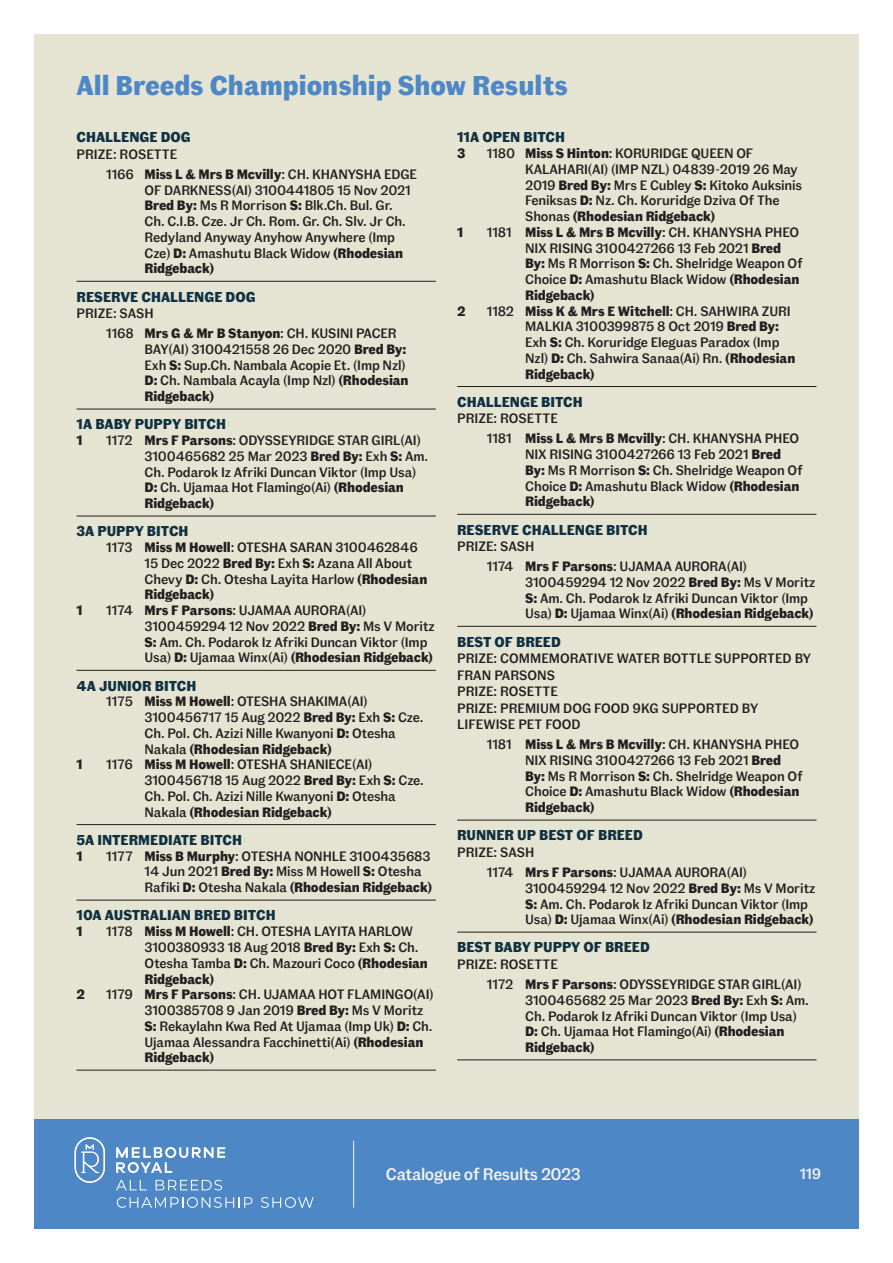
<style>
.page{position:relative;width:893px;height:1263px;background:#fff}
.page>*{position:absolute;margin:0;border:0;box-sizing:border-box;transform-origin:0 0}
.t1{font:700 27px "Fann Grotesque Pro";color:#4d87c6}
.t2{font:500 16.65px "Fann Grotesque Pro";letter-spacing:-.02em;color:#f5f5ee}
.t3{font:500 15px "Fann Grotesque Pro";color:#f5f5ee}
.t4{font:700 14.25px "Fann Grotesque Pro";color:#0f3142}
.t5{font:500 13.5px/15.8px "Fann Grotesque Pro";letter-spacing:-.01em;color:#231f20}
.t6{font:700 13.5px "Fann Grotesque Pro";color:#231f20}
.s1{font-weight:700}
</style>
<div class="page">
<div style="left:34px;top:1118px;width:825px;height:111px;background:#4d87c6"></div>
<svg style="left:75px;top:1137px;width:30px;height:46px"></svg>
<svg style="left:116px;top:1147px;width:109px;height:26px"></svg>
<svg style="left:116px;top:1180px;width:31px;height:10px"></svg>
<svg style="left:156px;top:1180px;width:66px;height:10px"></svg>
<svg style="left:117px;top:1197px;width:135px;height:11px"></svg>
<svg style="left:261px;top:1197px;width:53px;height:11px"></svg>
<div style="left:34px;top:34px;width:825px;height:1084px;background:#e5e3d1"></div>
<hr style="left:353px;top:1140px;width:1px;height:67px;background:#f5f5ee">
<hr style="left:77px;top:281px;width:359px;height:1px;background:#231f20">
<hr style="left:77px;top:409px;width:359px;height:1px;background:#231f20">
<hr style="left:77px;top:516px;width:359px;height:1px;background:#231f20">
<hr style="left:77px;top:670px;width:359px;height:1px;background:#231f20">
<hr style="left:77px;top:824px;width:359px;height:1px;background:#231f20">
<hr style="left:77px;top:900px;width:359px;height:1px;background:#231f20">
<hr style="left:77px;top:1070px;width:359px;height:1px;background:#231f20">
<hr style="left:457px;top:386px;width:359px;height:1px;background:#231f20">
<hr style="left:457px;top:514px;width:359px;height:1px;background:#231f20">
<hr style="left:457px;top:626px;width:359px;height:1px;background:#231f20">
<hr style="left:457px;top:820px;width:359px;height:1px;background:#231f20">
<hr style="left:457px;top:932px;width:359px;height:1px;background:#231f20">
<hr style="left:457px;top:1059px;width:359px;height:1px;background:#231f20">
<h1 class="t1" style="left:77px;top:70px;width:493px">All Breeds Championship Show Results</h1>
<p class="t4" style="left:77px;top:129px;width:116px">CHALLENGE DOG</p>
<p class="t5" style="left:106px;top:145px;width:312px;line-height:20px;text-indent:-30px">PRIZE: ROSETTE<br>1166 <span class="s1">Miss L &amp; Mrs B Mcvilly</span>: CH. KHANYSHA EDGE</p>
<p class="t5" style="left:145px;top:182px;width:268px">OF DARKNESS(AI) 3100441805 15 Nov 2021<br><span class="s1">Bred By:</span> Ms R Morrison <span class="s1">S:</span> Blk.Ch. Bul. Gr.<br>Ch. C.I.B. Cze. Jr Ch. Rom. Gr. Ch. Slv. Jr Ch.<br>Redyland Anyway Anyhow Anywhere (Imp Cze) <span class="s1">D:</span> Amashutu Black Widow <span class="s1">(Rhodesian Ridgeback)</span></p>
<p class="t4" style="left:77px;top:288px;width:181px">RESERVE CHALLENGE DOG</p>
<p class="t5" style="left:106px;top:304px;width:292px;line-height:20px;text-indent:-30px">PRIZE: SASH<br>1168 <span class="s1">Mrs G &amp; Mr B Stanyon</span>: CH. KUSINI PACER</p>
<p class="t5" style="left:145px;top:342px;width:266px">BAY(AI) 3100421558 26 Dec 2020 <span class="s1">Bred By:<br></span>Exh <span class="s1">S:</span> Sup.Ch. Nambala Acopie Et. (Imp Nzl)<br><span class="s1">D:</span> Ch. Nambala Acayla (Imp Nzl) <span class="s1">(Rhodesian Ridgeback)</span></p>
<p class="t4" style="left:77px;top:416px;width:151px">1A BABY PUPPY BITCH</p>
<p class="t6" style="left:77px;top:432px;width:8px">1</p>
<p class="t5" style="left:145px;top:433px;width:285px;text-indent:-38px">1172 <span class="s1">Mrs F Parsons</span>: ODYSSEYRIDGE STAR GIRL(AI)<br>3100465682 25 Mar 2023 <span class="s1">Bred By:</span> Exh <span class="s1">S:</span> Am.<br>Ch. Podarok Iz Afriki Duncan Viktor (Imp Usa)<br><span class="s1">D:</span> Ch. Ujamaa Hot Flamingo(Ai) <span class="s1">(Rhodesian Ridgeback)</span></p>
<p class="t4" style="left:77px;top:523px;width:114px">3A PUPPY BITCH</p>
<p class="t5" style="left:145px;top:540px;width:284px;text-indent:-38px">1173 <span class="s1">Miss M Howell</span>: OTESHA SARAN 3100462846<br>15 Dec 2022 <span class="s1">Bred By:</span> Exh <span class="s1">S:</span> Azana All About Chevy <span class="s1">D:</span> Ch. Otesha Layita Harlow <span class="s1">(Rhodesian Ridgeback)</span></p>
<p class="t6" style="left:77px;top:602px;width:8px">1</p>
<p class="t5" style="left:145px;top:603px;width:292px;text-indent:-38px">1174 <span class="s1">Mrs F Parsons</span>: UJAMAA AURORA(AI)<br>3100459294 12 Nov 2022 <span class="s1">Bred By:</span> Ms V Moritz <span class="s1">S:</span> Am. Ch. Podarok Iz Afriki Duncan Viktor (Imp Usa) <span class="s1">D:</span> Ujamaa Winx(Ai) <span class="s1">(Rhodesian Ridgeback)</span></p>
<p class="t4" style="left:77px;top:677px;width:121px">4A JUNIOR BITCH</p>
<p class="t5" style="left:145px;top:694px;width:280px;text-indent:-38px">1175 <span class="s1">Miss M Howell</span>: OTESHA SHAKIMA(AI)<br>3100456717 15 Aug 2022 <span class="s1">Bred By:</span> Exh <span class="s1">S:</span> Cze.<br>Ch. Pol. Ch. Azizi Nille Kwanyoni <span class="s1">D:</span> Otesha Nakala <span class="s1">(Rhodesian Ridgeback)</span></p>
<p class="t6" style="left:77px;top:757px;width:8px">1</p>
<p class="t5" style="left:145px;top:757px;width:281px;text-indent:-38px">1176 <span class="s1">Miss M Howell</span>: OTESHA SHANIECE(AI)<br>3100456718 15 Aug 2022 <span class="s1">Bred By:</span> Exh <span class="s1">S:</span> Cze.<br>Ch. Pol. Ch. Azizi Nille Kwanyoni <span class="s1">D:</span> Otesha Nakala <span class="s1">(Rhodesian Ridgeback)</span></p>
<p class="t4" style="left:77px;top:831px;width:167px">5A INTERMEDIATE BITCH</p>
<p class="t6" style="left:77px;top:848px;width:8px">1</p>
<p class="t5" style="left:145px;top:848px;width:289px;text-indent:-38px">1177 <span class="s1">Miss B Murphy</span>: OTESHA NONHLE 3100435683<br>14 Jun 2021 <span class="s1">Bred By:</span> Miss M Howell <span class="s1">S:</span> Otesha<br>Rafiki <span class="s1">D:</span> Otesha Nakala <span class="s1">(Rhodesian Ridgeback)</span></p>
<p class="t4" style="left:77px;top:907px;width:201px">10A AUSTRALIAN BRED BITCH</p>
<p class="t6" style="left:77px;top:923px;width:8px">1</p>
<p class="t5" style="left:145px;top:924px;width:285px;text-indent:-38px">1178 <span class="s1">Miss M Howell</span>: CH. OTESHA LAYITA HARLOW 3100380933 18 Aug 2018 <span class="s1">Bred By:</span> Exh <span class="s1">S:</span> Ch.<br>Otesha Tamba <span class="s1">D:</span> Ch. Mazouri Coco <span class="s1">(Rhodesian Ridgeback)</span></p>
<p class="t6" style="left:77px;top:986px;width:10px">2</p>
<p class="t5" style="left:145px;top:987px;width:291px;text-indent:-38px">1179 <span class="s1">Mrs F Parsons</span>: CH. UJAMAA HOT FLAMINGO(AI)<br>3100385708 9 Jan 2019 <span class="s1">Bred By:</span> Ms V Moritz <span class="s1">S:</span> Rekaylahn Kwa Red At Ujamaa (Imp Uk) <span class="s1">D:</span> Ch.<br>Ujamaa Alessandra Facchinetti(Ai) <span class="s1">(Rhodesian Ridgeback)</span></p>
<p class="t4" style="left:457px;top:129px;width:110px">11A OPEN BITCH</p>
<p class="t6" style="left:457px;top:145px;width:10px">3</p>
<p class="t5" style="left:525px;top:146px;width:278px;text-indent:-38px">1180 <span class="s1">Miss S Hinton</span>: KORURIDGE QUEEN OF KALAHARI(AI) (IMP NZL) 04839-2019 26 May 2019 <span class="s1">Bred By:</span> Mrs E Cubley <span class="s1">S:</span> Kitoko Auksinis Feniksas <span class="s1">D:</span> Nz. Ch. Koruridge Dziva Of The Shonas <span class="s1">(Rhodesian Ridgeback)</span></p>
<p class="t6" style="left:457px;top:224px;width:8px">1</p>
<p class="t5" style="left:525px;top:225px;width:279px;text-indent:-38px">1181 <span class="s1">Miss L &amp; Mrs B Mcvilly</span>: CH. KHANYSHA PHEO NIX RISING 3100427266 13 Feb 2021 <span class="s1">Bred By:</span> Ms R Morrison <span class="s1">S:</span> Ch. Shelridge Weapon Of Choice <span class="s1">D:</span> Amashutu Black Widow <span class="s1">(Rhodesian Ridgeback)</span></p>
<p class="t6" style="left:457px;top:303px;width:10px">2</p>
<p class="t5" style="left:525px;top:303px;width:272px;text-indent:-38px">1182 <span class="s1">Miss K &amp; Mrs E Witchell</span>: CH. SAHWIRA ZURI MALKIA 3100399875 8 Oct 2019 <span class="s1">Bred By:<br></span>Exh <span class="s1">S:</span> Ch. Koruridge Eleguas Paradox (Imp Nzl) <span class="s1">D:</span> Ch. Sahwira Sanaa(Ai) Rn. <span class="s1">(Rhodesian Ridgeback)</span></p>
<p class="t4" style="left:457px;top:393px;width:127px">CHALLENGE BITCH</p>
<p class="t5" style="left:487px;top:409px;width:314px;line-height:20px;text-indent:-30px">PRIZE: ROSETTE<br>1181 <span class="s1">Miss L &amp; Mrs B Mcvilly</span>: CH. KHANYSHA PHEO</p>
<p class="t5" style="left:525px;top:447px;width:279px">NIX RISING 3100427266 13 Feb 2021 <span class="s1">Bred By:</span> Ms R Morrison <span class="s1">S:</span> Ch. Shelridge Weapon Of Choice <span class="s1">D:</span> Amashutu Black Widow <span class="s1">(Rhodesian Ridgeback)</span></p>
<p class="t4" style="left:457px;top:521px;width:192px">RESERVE CHALLENGE BITCH</p>
<p class="t5" style="left:487px;top:537px;width:262px;line-height:20px;text-indent:-30px">PRIZE: SASH<br>1174 <span class="s1">Mrs F Parsons</span>: UJAMAA AURORA(AI)</p>
<p class="t5" style="left:525px;top:575px;width:292px">3100459294 12 Nov 2022 <span class="s1">Bred By:</span> Ms V Moritz<br><span class="s1">S:</span> Am. Ch. Podarok Iz Afriki Duncan Viktor (Imp<br>Usa) <span class="s1">D:</span> Ujamaa Winx(Ai) <span class="s1">(Rhodesian Ridgeback)</span></p>
<p class="t4" style="left:457px;top:633px;width:105px">BEST OF BREED</p>
<p class="t5" style="left:457px;top:651px;width:356px;line-height:16.5px">PRIZE: COMMEMORATIVE WATER BOTTLE SUPPORTED BY<br>FRAN PARSONS<br>PRIZE: ROSETTE<br>PRIZE: PREMIUM DOG FOOD 9KG SUPPORTED BY<br>LIFEWISE PET FOOD</p>
<p class="t5" style="left:525px;top:737px;width:279px;text-indent:-38px">1181 <span class="s1">Miss L &amp; Mrs B Mcvilly</span>: CH. KHANYSHA PHEO NIX RISING 3100427266 13 Feb 2021 <span class="s1">Bred By:</span> Ms R Morrison <span class="s1">S:</span> Ch. Shelridge Weapon Of Choice <span class="s1">D:</span> Amashutu Black Widow <span class="s1">(Rhodesian Ridgeback)</span></p>
<p class="t4" style="left:457px;top:827px;width:187px">RUNNER UP BEST OF BREED</p>
<p class="t5" style="left:487px;top:843px;width:262px;line-height:20px;text-indent:-30px">PRIZE: SASH<br>1174 <span class="s1">Mrs F Parsons</span>: UJAMAA AURORA(AI)</p>
<p class="t5" style="left:525px;top:880px;width:292px">3100459294 12 Nov 2022 <span class="s1">Bred By:</span> Ms V Moritz<br><span class="s1">S:</span> Am. Ch. Podarok Iz Afriki Duncan Viktor (Imp<br>Usa) <span class="s1">D:</span> Ujamaa Winx(Ai) <span class="s1">(Rhodesian Ridgeback)</span></p>
<p class="t4" style="left:457px;top:939px;width:194px">BEST BABY PUPPY OF BREED</p>
<p class="t5" style="left:487px;top:955px;width:316px;line-height:20px;text-indent:-30px">PRIZE: ROSETTE<br>1172 <span class="s1">Mrs F Parsons</span>: ODYSSEYRIDGE STAR GIRL(AI)</p>
<p class="t5" style="left:525px;top:992px;width:285px">3100465682 25 Mar 2023 <span class="s1">Bred By:</span> Exh <span class="s1">S:</span> Am.<br>Ch. Podarok Iz Afriki Duncan Viktor (Imp Usa)<br><span class="s1">D:</span> Ch. Ujamaa Hot Flamingo(Ai) <span class="s1">(Rhodesian Ridgeback)</span></p>
<p class="t2" style="left:386px;top:1164px;width:197px">Catalogue of Results 2023</p>
<p class="t3" style="left:800px;top:1165px;width:23px">119</p>
</div>
